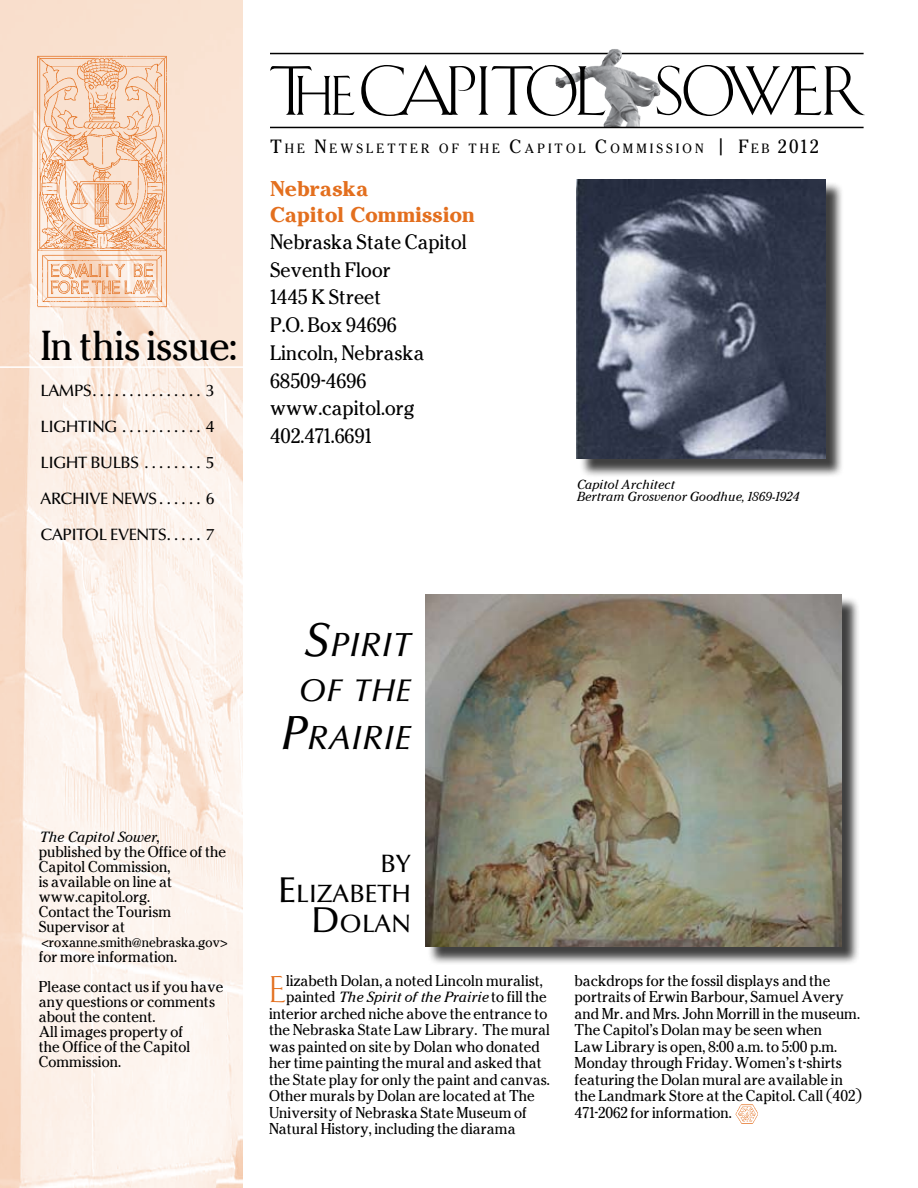
<style>
.page{position:relative;width:918px;height:1188px;background:#fff}
.page>*{position:absolute;margin:0;border:0;box-sizing:border-box;transform-origin:0 0}
.t1{font:36.9px "Shango";color:#e36f1e}
.t2{font:36px "Cheltenham";letter-spacing:-.01em;color:#000}
.t3{font:italic 500 33.6px "Optima LT Std";color:#000}
.t4{font:italic 500 31.5px "Optima LT Std";color:#000}
.t5{font:500 25.2px/30px "Optima LT Std";color:#000;text-align:right}
.t6{font:700 19.5px/25.5px "Cheltenham";letter-spacing:-.01em;color:#e36f1e}
.t7{font:18px/27.8px "Cheltenham";color:#000}
.t8{font:500 16.5px "Optima LT Std";color:#000}
.t9{font:13.5px/15px "Cheltenham";color:#000}
.t10{font:italic 13.5px "Cheltenham";color:#000}
.t11{font:italic 12px/12px "Cheltenham";color:#000}
.t12{font:12px "Cheltenham";color:#000}
.t13{font:11.55px "Cheltenham";letter-spacing:.27em;color:#000}
.s1{font-style:italic}
.s2{font-size:13.5px}
.s3{font-size:16.5px}
.s4{font-size:48px}
.s5{font-size:36px}
.s6{font-style:normal}
</style>
<div class="page">
<div style="left:428px;top:596px;width:432px;height:370px;background:#000;opacity:.75"></div>
<img style="left:425px;top:594px;width:416px;height:353px">
<img style="left:0;top:0;width:243px;height:1188px">
<hr style="left:270px;top:53px;width:594px;height:1px;background:#000">
<img style="left:555px;top:49px;width:107px;height:78px">
<svg style="left:270px;top:66px;width:84px;height:49px"></svg>
<svg style="left:361px;top:65px;width:244px;height:51px"></svg>
<svg style="left:657px;top:65px;width:208px;height:51px"></svg>
<hr style="left:270px;top:127px;width:594px;height:1px;background:#000">
<img style="left:34px;top:54px;width:135px;height:255px">
<img style="left:736px;top:1104px;width:22px;height:19px">
<hr style="left:0;top:366px;width:255px;height:2px;background:#fff">
<div style="left:579px;top:182px;width:265px;height:296px;background:#000;opacity:.75"></div>
<img style="left:577px;top:179px;width:248px;height:280px">
<h2 class="t2" style="left:40px;top:321px;width:198px">In this issue:</h2>
<p class="t8" style="left:40px;top:381px;width:11px">LAMPS</p>
<p class="t8" style="left:92px;top:381px;width:5px">................</p>
<p class="t8" style="left:206px;top:381px;width:10px">3</p>
<p class="t8" style="left:40px;top:417px;width:11px">LIGHTING</p>
<p class="t8" style="left:118px;top:417px;width:5px">............</p>
<p class="t8" style="left:206px;top:417px;width:10px">4</p>
<p class="t8" style="left:40px;top:453px;width:11px">LIGHT</p>
<p class="t8" style="left:91px;top:453px;width:11px">BULBS</p>
<p class="t8" style="left:141px;top:453px;width:5px">.........</p>
<p class="t8" style="left:206px;top:453px;width:10px">5</p>
<p class="t8" style="left:40px;top:489px;width:21px">ARCHIVE</p>
<p class="t8" style="left:112px;top:489px;width:24px">NEWS</p>
<p class="t8" style="left:157px;top:489px;width:5px">.......</p>
<p class="t8" style="left:206px;top:489px;width:10px">6</p>
<p class="t8" style="left:40px;top:525px;width:22px">CAPITOL</p>
<p class="t8" style="left:110px;top:525px;width:11px">EVENTS</p>
<p class="t8" style="left:166px;top:525px;width:5px">......</p>
<p class="t8" style="left:206px;top:525px;width:10px">7</p>
<p class="t9" style="left:39px;top:829px;width:189px"><span class="s1">The Capitol Sower</span>,<br>published by the Office of the<br>Capitol Commission,<br>is available on line at www.capitol.org.<br>Contact the Tourism<br>Supervisor at</p>
<p class="t12" style="left:41px;top:934px;width:188px"><span class="s2">&lt;</span>roxanne.smith@nebraska.gov<span class="s2">&gt;</span></p>
<p class="t9" style="left:39px;top:949px;width:140px">for more information.</p>
<p class="t9" style="left:39px;top:979px;width:186px">Please contact us if you have any questions or comments about the content.<br>All images property of<br>the Office of the Capitol<br>Commission.</p>
<p class="t13" style="left:270px;top:140px;width:550px"><span class="s3">T</span>HE <span class="s3">N</span>EWSLETT ER OF THE <span class="s3">C</span>APITOL <span class="s3">C</span>OMMISSION <span class="s3">| F</span>EB <span class="s3">2012</span></p>
<h3 class="t6" style="left:270px;top:176px;width:207px">Nebraska<br>Capitol Commission</h3>
<h3 class="t7" style="left:270px;top:228px;width:199px">Nebraska State Capitol<br>Seventh Floor<br>1445 K Street<br>P.O. Box 94696<br>Lincoln, Nebraska<br>68509-4696 www.capitol.org<br>402.471.6691</h3>
<p class="t11" style="left:576px;top:478px;width:224px">Capitol Architect<br>Bertram Grosvenor Goodhue, 1869-1924</p>
<h3 class="t3" style="left:304px;top:626px;width:109px"><span class="s4">S</span>PIRIT</h3>
<h3 class="t4" style="left:298px;top:672px;width:114px">OF THE</h3>
<h3 class="t3" style="left:280px;top:719px;width:132px"><span class="s4">P</span>RAIRIE</h3>
<h3 class="t5" style="left:278px;top:849px;width:134px">BY<br><span class="s5">E</span>LIZABETH<br><span class="s5">D</span>OLAN</h3>
<h1 class="t1" style="left:269px;top:967px;width:18px">E</h1>
<p class="t9" style="left:286px;top:973px;width:258px">lizabeth Dolan, a noted Lincoln muralist,</p>
<p class="t10" style="left:286px;top:988px;width:262px"><span class="s6">painted</span> The Spirit of the Prairie <span class="s6">to fill the</span></p>
<p class="t9" style="left:269px;top:1006px;width:280px">interior arched niche above the entrance to</p>
<p class="t9" style="left:269px;top:1022px;width:282px">the Nebraska State Law Library. The mural</p>
<p class="t9" style="left:269px;top:1039px;width:272px">was painted on site by Dolan who donated</p>
<p class="t9" style="left:269px;top:1055px;width:274px">her time painting the mural and asked that</p>
<p class="t9" style="left:269px;top:1072px;width:282px">the State play for only the paint and canvas.</p>
<p class="t9" style="left:269px;top:1088px;width:267px">Other murals by Dolan are located at The</p>
<p class="t9" style="left:269px;top:1105px;width:260px">University of Nebraska State Museum of</p>
<p class="t9" style="left:269px;top:1121px;width:248px">Natural History, including the diarama</p>
<p class="t9" style="left:575px;top:972px;width:289px;line-height:16.5px">backdrops for the fossil displays and the portraits of Erwin Barbour, Samuel Avery and Mr. and Mrs. John Morrill in the museum.<br>The Capitol’s Dolan may be seen when<br>Law Library is open, 8:00 a.m. to 5:00 p.m.<br>Monday through Friday. Women’s t-shirts featuring the Dolan mural are available in the Landmark Store at the Capitol. Call (402)<br>471-2062 for information.</p>
</div>
